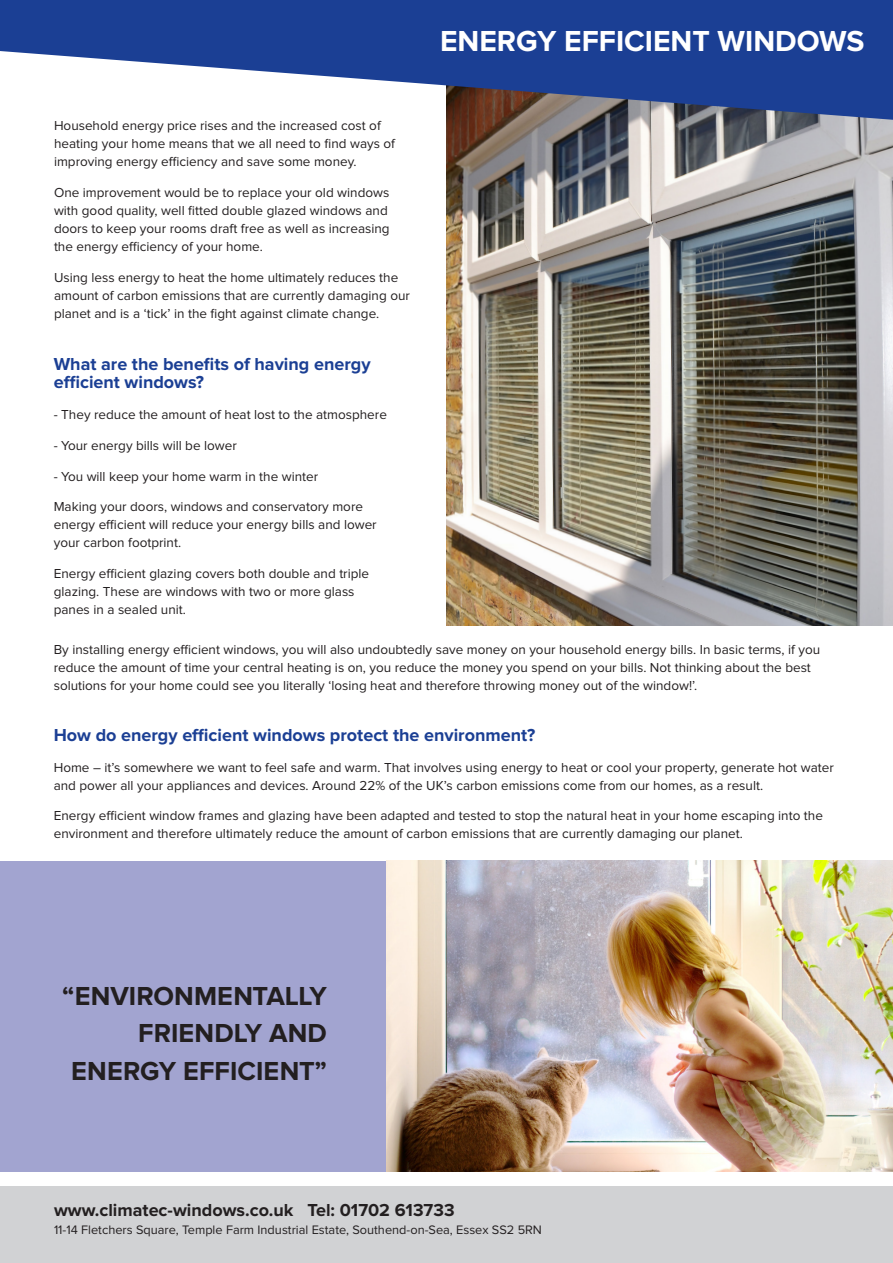
<style>
.page{position:relative;width:893px;height:1263px;background:#fff}
.page>*{position:absolute;margin:0;border:0;box-sizing:border-box;transform-origin:0 0}
.t1{font:700 30px "Proxima Nova";color:#fff}
.t2{font:700 27px/37.5px "Proxima Nova";color:#231f20;text-align:right}
.t3{font:700 18px/18px "Proxima Nova";color:#1b3f94}
.t4{font:700 18px "Proxima Nova";color:#231f20}
.t5{font:13.5px/18px "Proxima Nova";color:#231f20}
.t6{font:12.75px "Proxima Nova";color:#231f20}
</style>
<div class="page">
<div style="left:0;top:861px;width:402px;height:310px;background:#a2a4d0"></div>
<img style="left:446px;top:120px;width:447px;height:505px">
<div style="left:0;top:1186px;width:893px;height:77px;background:#d1d2d4"></div>
<svg style="left:0;top:0;width:893px;height:120px;fill:#1b3f94"></svg>
<img style="left:387px;top:861px;width:506px;height:310px">
<p class="t5" style="left:54px;top:118px;width:343px">Household energy price rises and the increased cost of heating your home means that we all need to find ways of improving energy efficiency and save some money.</p>
<p class="t5" style="left:54px;top:184px;width:337px">One improvement would be to replace your old windows with good quality, well fitted double glazed windows and doors to keep your rooms draft free as well as increasing the energy efficiency of your home.</p>
<p class="t5" style="left:54px;top:269px;width:357px">Using less energy to heat the home ultimately reduces the amount of carbon emissions that are currently damaging our planet and is a ‘tick’ in the fight against climate change.</p>
<p class="t1" style="left:440px;top:24px;width:426px">ENERGY EFFICIENT WINDOWS</p>
<p class="t3" style="left:54px;top:356px;width:318px">What are the benefits of having energy efficient windows?</p>
<p class="t5" style="left:54px;top:406px;width:335px">- They reduce the amount of heat lost to the atmosphere</p>
<p class="t5" style="left:54px;top:437px;width:185px">- Your energy bills will be lower</p>
<p class="t5" style="left:54px;top:468px;width:266px">- You will keep your home warm in the winter</p>
<p class="t5" style="left:54px;top:498px;width:325px">Making your doors, windows and conservatory more energy efficient will reduce your energy bills and lower your carbon footprint.</p>
<p class="t5" style="left:54px;top:565px;width:317px">Energy efficient glazing covers both double and triple glazing. These are windows with two or more glass panes in a sealed unit.</p>
<p class="t5" style="left:54px;top:641px;width:768px">By installing energy efficient windows, you will also undoubtedly save money on your household energy bills. In basic terms, if you reduce the amount of time your central heating is on, you reduce the money you spend on your bills. Not thinking about the best solutions for your home could see you literally ‘losing heat and therefore throwing money out of the window!’.</p>
<p class="t3" style="left:54px;top:726px;width:483px">How do energy efficient windows protect the environment?</p>
<p class="t5" style="left:54px;top:759px;width:782px">Home – it’s somewhere we want to feel safe and warm. That involves using energy to heat or cool your property, generate hot water and power all your appliances and devices. Around 22% of the UK’s carbon emissions come from our homes, as a result.</p>
<p class="t5" style="left:54px;top:807px;width:771px">Energy efficient window frames and glazing have been adapted and tested to stop the natural heat in your home escaping into the environment and therefore ultimately reduce the amount of carbon emissions that are currently damaging our planet.</p>
<p class="t2" style="left:62px;top:978px;width:266px">“ENVIRONMENTALLY<br>FRIENDLY AND<br>ENERGY EFFICIENT”</p>
<p class="t4" style="left:54px;top:1199px;width:402px">www.climatec-windows.co.uk Tel: 01702 613733</p>
<p class="t6" style="left:54px;top:1224px;width:489px">11-14 Fletchers Square, Temple Farm Industrial Estate, Southend-on-Sea, Essex SS2 5RN</p>
</div>
